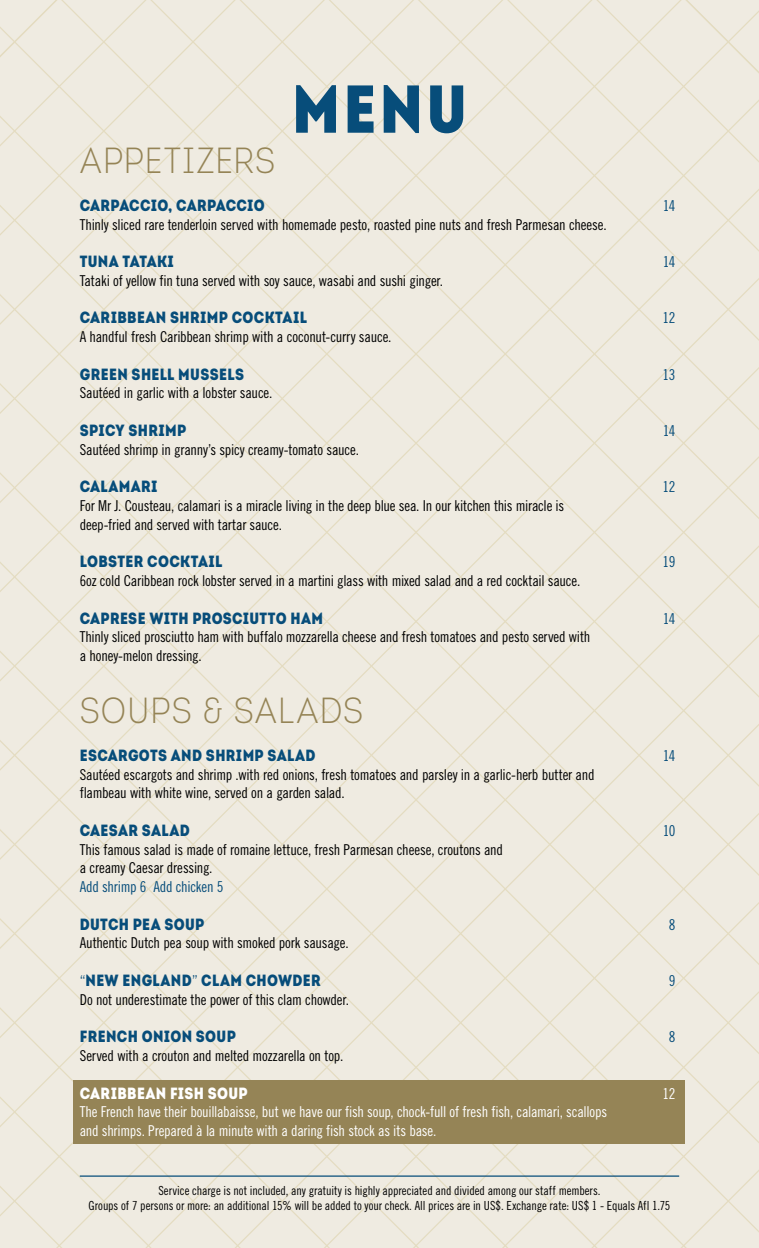
<style>
.page{position:relative;width:759px;height:1248px;background:#fff}
.page>*{position:absolute;margin:0;border:0;box-sizing:border-box;transform-origin:0 0}
.t1{font:67.5px "Intro Cond Black Free";color:#074d7a}
.t2{font:36.25px "Intro Cond Light Free";letter-spacing:.03em;color:#958456}
.t3{font:16.25px "Intro Cond Black Free";letter-spacing:.02em;color:#074d7a}
.t4{font:16.25px "Intro Cond Black Free";letter-spacing:.02em;color:#fff}
.t5{font:15px/18.8px "Trade Gothic LT Cond Eighteen";letter-spacing:-.015em;color:#000}
.t6{font:15px/18.8px "Trade Gothic LT Cond Eighteen";letter-spacing:-.015em;color:#fff}
.t7{font:15px "Trade Gothic LT Cond Eighteen";letter-spacing:-.02em;color:#074d7a}
.t8{font:12.5px/15px "Trade Gothic LT Cond Eighteen";letter-spacing:-.005em;color:#000;text-align:center}
.s1{font-family:"Trade Gothic LT Cond Eighteen";font-size:15px}
</style>
<div class="page">
<div style="left:0;top:0;width:33px;height:1247px;background:#efebe1"></div>
<div style="left:33px;top:0;width:89px;height:1247px;background:#efebe1"></div>
<div style="left:122px;top:0;width:89px;height:1247px;background:#efebe1"></div>
<div style="left:211px;top:0;width:89px;height:1247px;background:#efebe1"></div>
<div style="left:300px;top:0;width:89px;height:1247px;background:#efebe1"></div>
<div style="left:389px;top:0;width:89px;height:1247px;background:#efebe1"></div>
<div style="left:478px;top:0;width:89px;height:1247px;background:#efebe1"></div>
<div style="left:567px;top:0;width:90px;height:1247px;background:#efebe1"></div>
<div style="left:657px;top:0;width:101px;height:1247px;background:#efebe1"></div>
<hr style="left:80px;top:1175px;width:599px;height:1px;background:#074d7a">
<div style="left:73px;top:1080px;width:611px;height:63px;background:#958456"></div>
<h1 class="t1" style="left:292px;top:63px;width:176px">MENU</h1>
<h2 class="t2" style="left:80px;top:138px;width:197px">APPETIZERS</h2>
<p class="t3" style="left:80px;top:194px;width:186px">CARPACCIO, CARPACCIO</p>
<p class="t7" style="left:662px;top:196px;width:14px">14</p>
<p class="t5" style="left:80px;top:214px;width:528px">Thinly sliced rare tenderloin served with homemade pesto, roasted pine nuts and fresh Parmesan cheese.</p>
<p class="t3" style="left:80px;top:250px;width:96px">TUNA TATAKI</p>
<p class="t7" style="left:662px;top:253px;width:14px">14</p>
<p class="t5" style="left:80px;top:271px;width:365px">Tataki of yellow fin tuna served with soy sauce, wasabi and sushi ginger.</p>
<p class="t3" style="left:80px;top:306px;width:228px">CARIBBEAN SHRIMP COCKTAIL</p>
<p class="t7" style="left:662px;top:309px;width:15px">12</p>
<p class="t5" style="left:80px;top:327px;width:313px">A handful fresh Caribbean shrimp with a coconut-curry sauce.</p>
<p class="t3" style="left:80px;top:363px;width:166px">GREEN SHELL MUSSELS</p>
<p class="t7" style="left:662px;top:365px;width:15px">13</p>
<p class="t5" style="left:80px;top:383px;width:194px">Sautéed in garlic with a lobster sauce.</p>
<p class="t3" style="left:80px;top:419px;width:108px">SPICY SHRIMP</p>
<p class="t7" style="left:662px;top:421px;width:14px">14</p>
<p class="t5" style="left:80px;top:439px;width:281px">Sautéed shrimp in granny’s spicy creamy-tomato sauce.</p>
<p class="t3" style="left:80px;top:475px;width:79px">CALAMARI</p>
<p class="t7" style="left:662px;top:478px;width:15px">12</p>
<p class="t5" style="left:80px;top:496px;width:486px">For Mr J. Cousteau, calamari is a miracle living in the deep blue sea. In our kitchen this miracle is deep-fried and served with tartar sauce.</p>
<p class="t3" style="left:80px;top:550px;width:144px">LOBSTER COCKTAIL</p>
<p class="t7" style="left:662px;top:553px;width:14px">19</p>
<p class="t5" style="left:80px;top:571px;width:502px">6oz cold Caribbean rock lobster served in a martini glass with mixed salad and a red cocktail sauce.</p>
<p class="t3" style="left:80px;top:606px;width:244px">CAPRESE WITH PROSCIUTTO HAM</p>
<p class="t7" style="left:662px;top:609px;width:14px">14</p>
<p class="t5" style="left:80px;top:627px;width:512px">Thinly sliced prosciutto ham with buffalo mozzarella cheese and fresh tomatoes and pesto served with a honey-melon dressing.</p>
<h2 class="t2" style="left:80px;top:688px;width:285px">SOUPS &amp; SALADS</h2>
<p class="t3" style="left:80px;top:744px;width:237px">ESCARGOTS AND SHRIMP SALAD</p>
<p class="t7" style="left:662px;top:746px;width:14px">14</p>
<p class="t5" style="left:80px;top:764px;width:516px">Sautéed escargots and shrimp .with red onions, fresh tomatoes and parsley in a garlic-herb butter and flambeau with white wine, served on a garden salad.</p>
<p class="t3" style="left:80px;top:819px;width:111px">CAESAR SALAD</p>
<p class="t7" style="left:662px;top:821px;width:14px">10</p>
<p class="t5" style="left:80px;top:839px;width:424px">This famous salad is made of romaine lettuce, fresh Parmesan cheese, croutons and a creamy Caesar dressing.</p>
<p class="t7" style="left:80px;top:877px;width:145px">Add shrimp 6 Add chicken 5</p>
<p class="t3" style="left:80px;top:912px;width:126px">DUTCH PEA SOUP</p>
<p class="t7" style="left:668px;top:915px;width:8px">8</p>
<p class="t5" style="left:80px;top:933px;width:270px">Authentic Dutch pea soup with smoked pork sausage.</p>
<p class="t3" style="left:80px;top:969px;width:242px"><span class="s1">“</span>NEW ENGLAND<span class="s1">”</span> CLAM CHOWDER</p>
<p class="t7" style="left:668px;top:971px;width:8px">9</p>
<p class="t5" style="left:80px;top:989px;width:271px">Do not underestimate the power of this clam chowder.</p>
<p class="t3" style="left:80px;top:1025px;width:157px">FRENCH ONION SOUP</p>
<p class="t7" style="left:668px;top:1027px;width:8px">8</p>
<p class="t5" style="left:80px;top:1045px;width:265px">Served with a crouton and melted mozzarella on top.</p>
<p class="t4" style="left:80px;top:1081px;width:169px">CARIBBEAN FISH SOUP</p>
<p class="t6" style="left:662px;top:1083px;width:15px">12</p>
<p class="t6" style="left:80px;top:1102px;width:528px">The French have their bouillabaisse, but we have our fish soup, chock-full of fresh fish, calamari, scallops and shrimps. Prepared à la minute with a daring fish stock as its base.</p>
<p class="t8" style="left:89px;top:1183px;width:583px">Service charge is not included, any gratuity is highly appreciated and divided among our staff members.<br>Groups of 7 persons or more: an additional 15% will be added to your check. All prices are in US$. Exchange rate: US$ 1 - Equals Afl 1.75</p>
</div>
